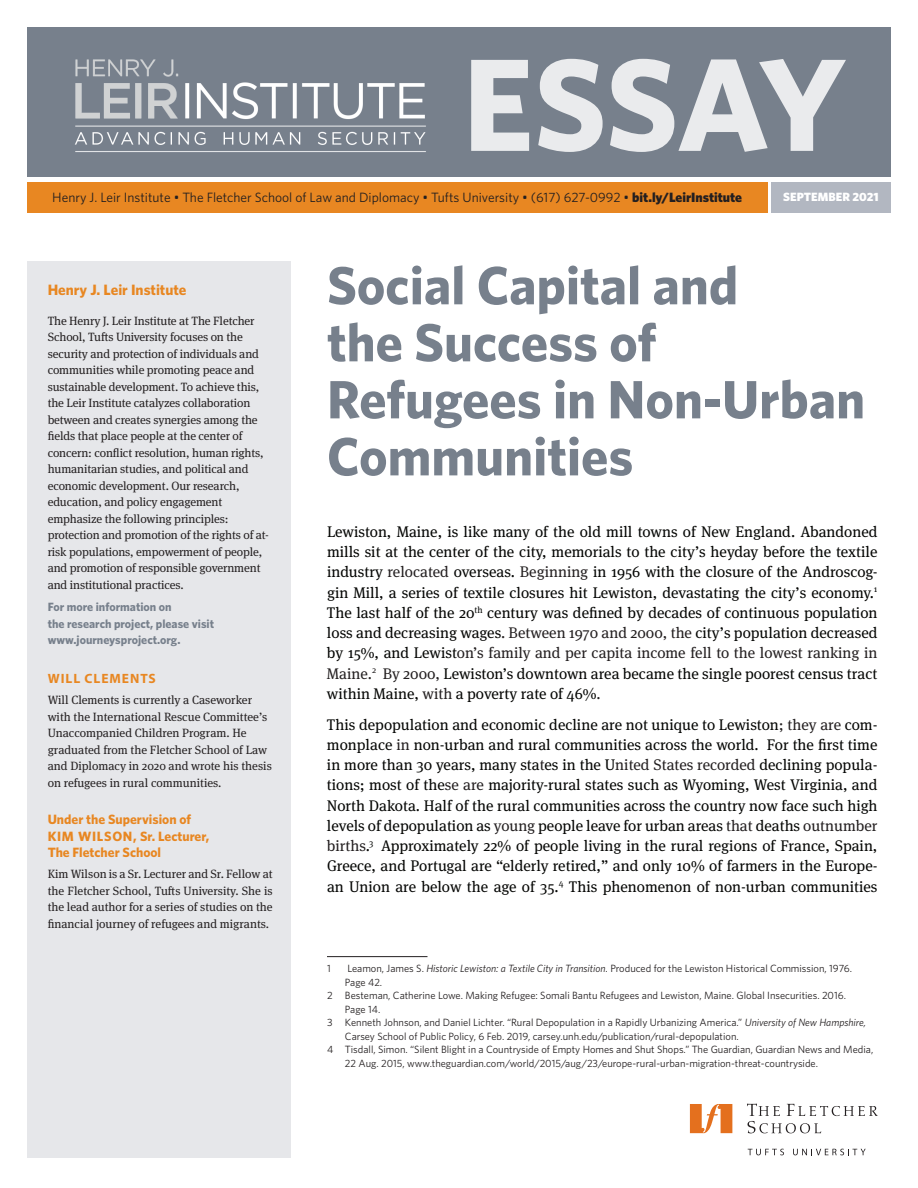
<style>
.page{position:relative;width:918px;height:1188px;background:#fff}
.page>*{position:absolute;margin:0;border:0;box-sizing:border-box;transform-origin:0 0}
.t1{font:700 54px/57px "Whitney";color:#77808c}
.t2{font:15.3px/20.2px "Meta Serif Pro";color:#040503;text-align:justify}
.t3{font:700 15px "Whitney";color:#e88722}
.t4{font:13.5px "Whitney";color:#231f20}
.t5{font:700 13.5px/16.5px "Whitney";color:#e88722}
.t6{font:700 13.5px "Myriad Pro";letter-spacing:.07em;color:#e88722}
.t7{font:12px/16.5px "Meta Serif Pro";letter-spacing:-.01em;color:#231f20}
.t8{font:700 12px/16.5px "Whitney";color:#77808c}
.t9{font:900 12px "Whitney";color:#fff}
.t10{font:10.5px "Whitney";color:#231f20}
.s1{font-weight:900}
.s2{color:#231f20}
.s3{font-style:italic}
</style>
<div class="page">
<div style="left:27px;top:261px;width:264px;height:897px;background:#e6e7ea"></div>
<svg style="left:747px;top:1104px;width:131px;height:29px"></svg>
<svg style="left:690px;top:1104px;width:42px;height:29px"></svg>
<svg style="left:748px;top:1149px;width:36px;height:6px"></svg>
<svg style="left:793px;top:1149px;width:73px;height:6px"></svg>
<hr style="left:327px;top:956px;width:101px;height:1px;background:#231f20">
<div style="left:27px;top:182px;width:864px;height:30px;background:#e88722"></div>
<div style="left:770px;top:182px;width:121px;height:30px;background:#b2b7c1"></div>
<div style="left:27px;top:27px;width:864px;height:150px;background:#77808c"></div>
<hr style="left:768px;top:182px;width:3px;height:40px;background:#fff">
<img style="left:75px;top:59px;width:351px;height:93px">
<svg style="left:471px;top:59px;width:375px;height:93px"></svg>
<p class="t4" style="left:52px;top:188px;width:691px">Henry J. Leir Institute • The Fletcher School of Law and Diplomacy • Tufts University • (617) 627-0992 • <span class="s1">bit.ly/LeirInstitute</span></p>
<p class="t9" style="left:783px;top:189px;width:97px">SEPTEMBER 2021</p>
<p class="t3" style="left:48px;top:279px;width:140px">Henry J. Leir Institute</p>
<p class="t7" style="left:48px;top:312px;width:223px">The Henry J. Leir Institute at The Fletcher School, Tufts University focuses on the security and protection of individuals and communities while promoting peace and sustainable development. To achieve this, the Leir Institute catalyzes collaboration between and creates synergies among the fields that place people at the center of concern: conflict resolution, human rights, humanitarian studies, and political and economic development. Our research, education, and policy engagement emphasize the following principles: protection and promotion of the rights of at&shy;risk populations, empowerment of people, and promotion of responsible government and institutional practices.</p>
<p class="t8" style="left:48px;top:599px;width:168px">For more information on<br>the research project, please visit www.journeysproject.org.</p>
<p class="t6" style="left:48px;top:670px;width:110px">WILL CLEMENTS</p>
<p class="t7" style="left:48px;top:691px;width:226px">Will Clements is currently a Caseworker with the International Rescue Committee’s Unaccompanied Children Program. He graduated from the Fletcher School of Law and Diplomacy in 2020 and wrote his thesis on refugees in rural communities.</p>
<p class="t5" style="left:48px;top:811px;width:163px">Under the Supervision of<br>KIM WILSON, Sr. Lecturer,<br>The Fletcher School</p>
<p class="t7" style="left:48px;top:865px;width:227px;text-align:justify">Kim Wilson is a Sr. Lecturer and Sr. Fellow at the Fletcher School, Tufts University. She is the lead author for a series of studies on the financial journey of refugees and migrants.</p>
<h1 class="t1" style="left:327px;top:256px;width:540px">Social Capital and<br>the Success of<br>Refugees in Non-Urban<br>Communities</h1>
<p class="t2" style="left:327px;top:521px;width:552px">Lewiston, Maine, is like many of the old mill towns of New England. Abandoned mills sit at the center of the city, memorials to the city’s heyday before the textile industry <span class="s2">relocated</span> overseas. <span class="s2">Beginning</span> in 1956 with the closure of the Androscog&shy;gin Mill, a series of textile closures hit Lewiston, devastating the city’s economy.<sup>1<br></sup>The last half of the 20<sup>th</sup> century was defined by decades of continuous population loss and decreasing wages<span class="s2">. Between 1970 and 2000, the</span> city’s population decreased by 15%, and Lewist<span class="s2">on’s family and per capita income fell to the lowest ranking in Maine.</span><sup>2</sup> <span class="s2">By 2000,</span> Lewiston’s downtown area became the single poorest census tract within Maine, <span class="s2">with</span> a poverty rate of 46%<span class="s2">.</span></p>
<p class="t2" style="left:327px;top:713px;width:552px">This depopulation and economic decline are not unique to Lewiston<span class="s2">; they are</span> com&shy;monplace <span class="s2">in</span> non-urban and rural communities across the world. For the first time in more than 30 years, many sta<span class="s2">t</span>es in the U<span class="s2">nited States recorded</span> declining popula&shy;tions; most of the<span class="s2">se are</span> majority-rural states such as Wyoming, West Virginia, and North Dakota. Half of the rural communities across the country now face such high levels of depopulation as <span class="s2">young</span> people leave for urban areas <span class="s2">that</span> deaths <span class="s2">outnumber births</span>.<sup>3</sup> Approximately 22% of people living in the rural regions of France, Spain, Greece, and Portugal are “elderly retired,” and only 10% of farmers in the Europe&shy;an Union are below the age of 35.<sup>4</sup> This phenomenon of non-urban communities</p>
<p class="t10" style="left:327px;top:961px;width:5px">1</p>
<p class="t10" style="left:347px;top:961px;width:506px">Leamon, James S. <span class="s3">Historic Lewiston: a Textile City in Transition.</span> Produced for the Lewiston Historical Commission, 1976.</p>
<p class="t10" style="left:345px;top:975px;width:39px">Page 42.</p>
<p class="t10" style="left:327px;top:988px;width:521px">2 Besteman, Catherine Lowe. Making Refugee: Somali Bantu Refugees and Lewiston, Maine. Global Insecurities. 2016.</p>
<p class="t10" style="left:345px;top:1002px;width:37px">Page 14.</p>
<p class="t10" style="left:327px;top:1015px;width:541px">3 Kenneth Johnson, and Daniel Lichter. “Rural Depopulation in a Rapidly Urbanizing America.” <span class="s3">University of New Hampshire,</span></p>
<p class="t10" style="left:345px;top:1029px;width:395px">Carsey School of Public Policy, 6 Feb. 2019, carsey.unh.edu/publication/rural-depopulation.</p>
<p class="t10" style="left:327px;top:1042px;width:548px">4 Tisdall, Simon. “Silent Blight in a Countryside of Empty Homes and Shut Shops.” The Guardian, Guardian News and Media,</p>
<p class="t10" style="left:345px;top:1056px;width:475px">22 Aug. 2015, www.theguardian.com/world/2015/aug/23/europe-rural-urban-migration-threat-countryside.</p>
</div>
